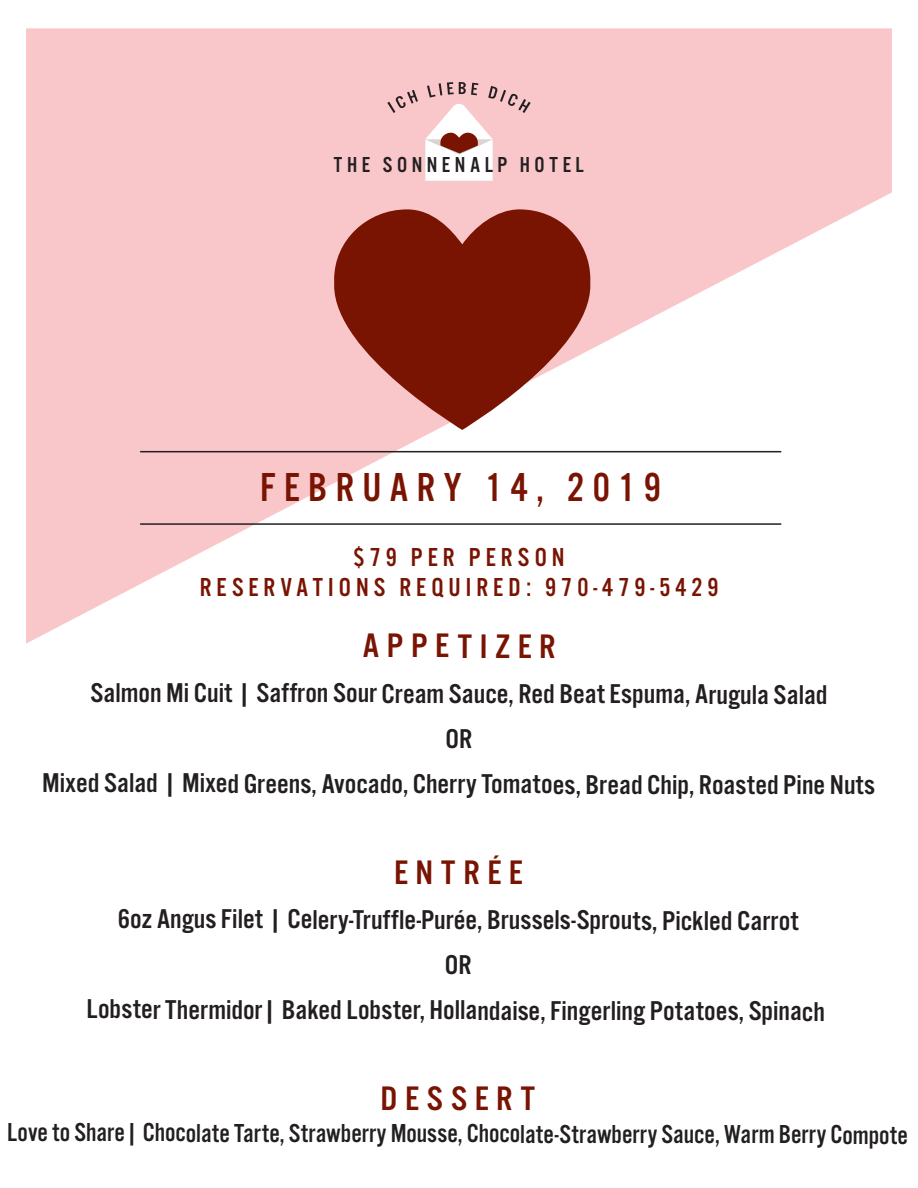
<style>
.page{position:relative;width:918px;height:1188px;background:#fff}
.page>*{position:absolute;margin:0;border:0;box-sizing:border-box;transform-origin:0 0}
.t1{font:42px "Alternate Got No 3 D";letter-spacing:.2em;color:#791403}
.t2{font:35.4px "Alternate Got No 3 D";letter-spacing:.205em;color:#791403;scale:1.06 1}
.t3{font:28.35px/45.3px "Alternate Got No 3 D";letter-spacing:-.005em;color:#231f20;text-align:center;scale:1.06 1}
.t4{font:27px "Alternate Got No 3 D";color:#231f20}
.t5{font:27px/29.7px "Alternate Got No 3 D";letter-spacing:.185em;color:#791403;text-align:center}
.t6{font:22.5px "Alternate Got No 3 D";letter-spacing:.2em;color:#231f20}
</style>
<div class="page">
<svg style="left:26px;top:28px;width:866px;height:616px;fill:#f9c7ca"></svg>
<svg style="left:387px;top:90px;width:31px;height:23px"></svg>
<svg style="left:425px;top:82px;width:106px;height:99px"></svg>
<hr style="left:140px;top:451px;width:641px;height:1px;background:#231f20">
<hr style="left:140px;top:523px;width:641px;height:2px;background:#231f20">
<svg style="left:334px;top:209px;width:256px;height:221px;background:#9f4e43"></svg>
<p class="t6" style="left:334px;top:153px;width:252px">THE SONNENALP HOTEL</p>
<h1 class="t1" style="left:260px;top:465px;width:402px">FEBRUARY 14, 2019</h1>
<p class="t5" style="left:200px;top:543px;width:520px">$79 PER PERSON<br>RESERVATIONS REQUIRED: 970-479-5429</p>
<p class="t2" style="left:363px;top:627px;width:184px">APPETIZER</p>
<p class="t3" style="left:42px;top:671px;width:787px">Salmon Mi Cuit | Saffron Sour Cream Sauce, Red Beat Espuma, Arugula Salad<br>OR<br>Mixed Salad | Mixed Greens, Avocado, Cherry Tomatoes, Bread Chip, Roasted Pine Nuts</p>
<p class="t2" style="left:394px;top:853px;width:123px">ENTRÉE</p>
<p class="t3" style="left:87px;top:898px;width:698px">6oz Angus Filet | Celery-Truffle-Purée, Brussels-Sprouts, Pickled Carrot<br>OR<br>Lobster Thermidor| Baked Lobster, Hollandaise, Fingerling Potatoes, Spinach</p>
<p class="t2" style="left:381px;top:1079px;width:147px">DESSERT</p>
<p class="t4" style="left:7px;top:1119px;width:903px">Love to Share| Chocolate Tarte, Strawberry Mousse, Chocolate-Strawberry Sauce, Warm Berry Compote</p>
</div>
